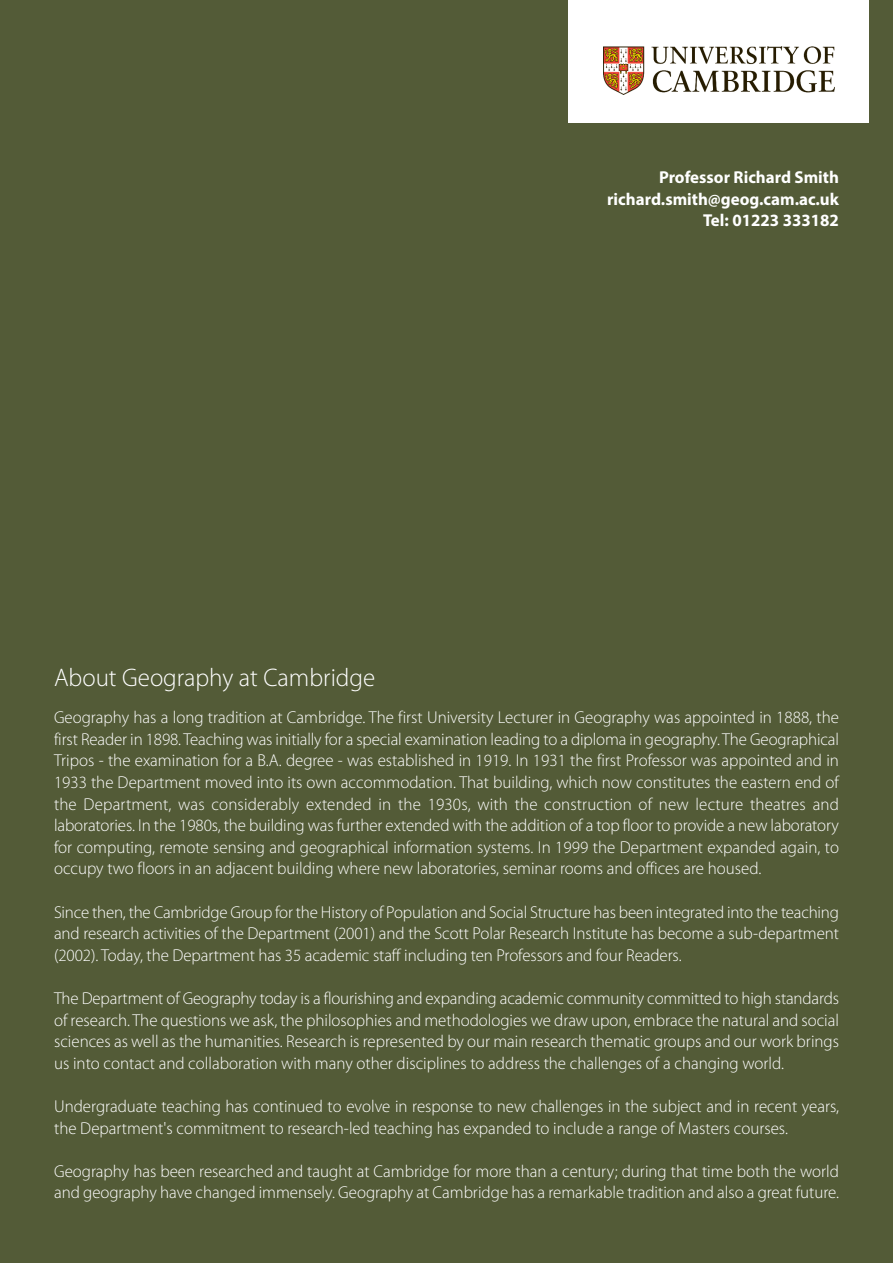
<style>
.page{position:relative;width:893px;height:1263px;background:#535b37}
.page>*{position:absolute;margin:0;border:0;box-sizing:border-box;transform-origin:0 0}
.t1{font:300 25.5px "Myriad Pro";color:#fff}
.t2{font:300 17.25px/21.6px "Myriad Pro";color:#fff;text-align:justify}
.t3{font:700 17.25px/21.6px "Myriad Pro";color:#fff;text-align:right}
</style>
<div class="page">
<div style="left:569px;top:0;width:300px;height:123px;background:#fff"></div>
<img style="left:603px;top:46px;width:231px;height:48px">
<p class="t3" style="left:607px;top:168px;width:233px">Professor Richard Smith richard.smith@geog.cam.ac.uk<br>Tel: 01223 333182</p>
<h1 class="t1" style="left:54px;top:668px;width:323px">About Geography at Cambridge</h1>
<p class="t2" style="left:54px;top:708px;width:786px">Geography has a long tradition at Cambridge. The first University Lecturer in Geography was appointed in 1888, the first Reader in 1898. Teaching was initially for a special examination leading to a diploma in geography. The Geographical Tripos - the examination for a B.A. degree - was established in 1919. In 1931 the first Professor was appointed and in 1933 the Department moved into its own accommodation. That building, which now constitutes the eastern end of the Department, was considerably extended in the 1930s, with the construction of new lecture theatres and laboratories. In the 1980s, the building was further extended with the addition of a top floor to provide a new laboratory for computing, remote sensing and geographical information systems. In 1999 the Department expanded again, to occupy two floors in an adjacent building where new laboratories, seminar rooms and offices are housed.</p>
<p class="t2" style="left:54px;top:902px;width:786px">Since then, the Cambridge Group for the History of Population and Social Structure has been integrated into the teaching and research activities of the Department (2001) and the Scott Polar Research Institute has become a sub-department (2002). Today, the Department has 35 academic staff including ten Professors and four Readers.</p>
<p class="t2" style="left:54px;top:989px;width:787px">The Department of Geography today is a flourishing and expanding academic community committed to high standards of research. The questions we ask, the philosophies and methodologies we draw upon, embrace the natural and social sciences as well as the humanities. Research is represented by our main research thematic groups and our work brings us into contact and collaboration with many other disciplines to address the challenges of a changing world.</p>
<p class="t2" style="left:54px;top:1097px;width:786px">Undergraduate teaching has continued to evolve in response to new challenges in the subject and in recent years, the Department's commitment to research-led teaching has expanded to include a range of Masters courses.</p>
<p class="t2" style="left:54px;top:1161px;width:786px">Geography has been researched and taught at Cambridge for more than a century; during that time both the world and geography have changed immensely. Geography at Cambridge has a remarkable tradition and also a great future.</p>
</div>
